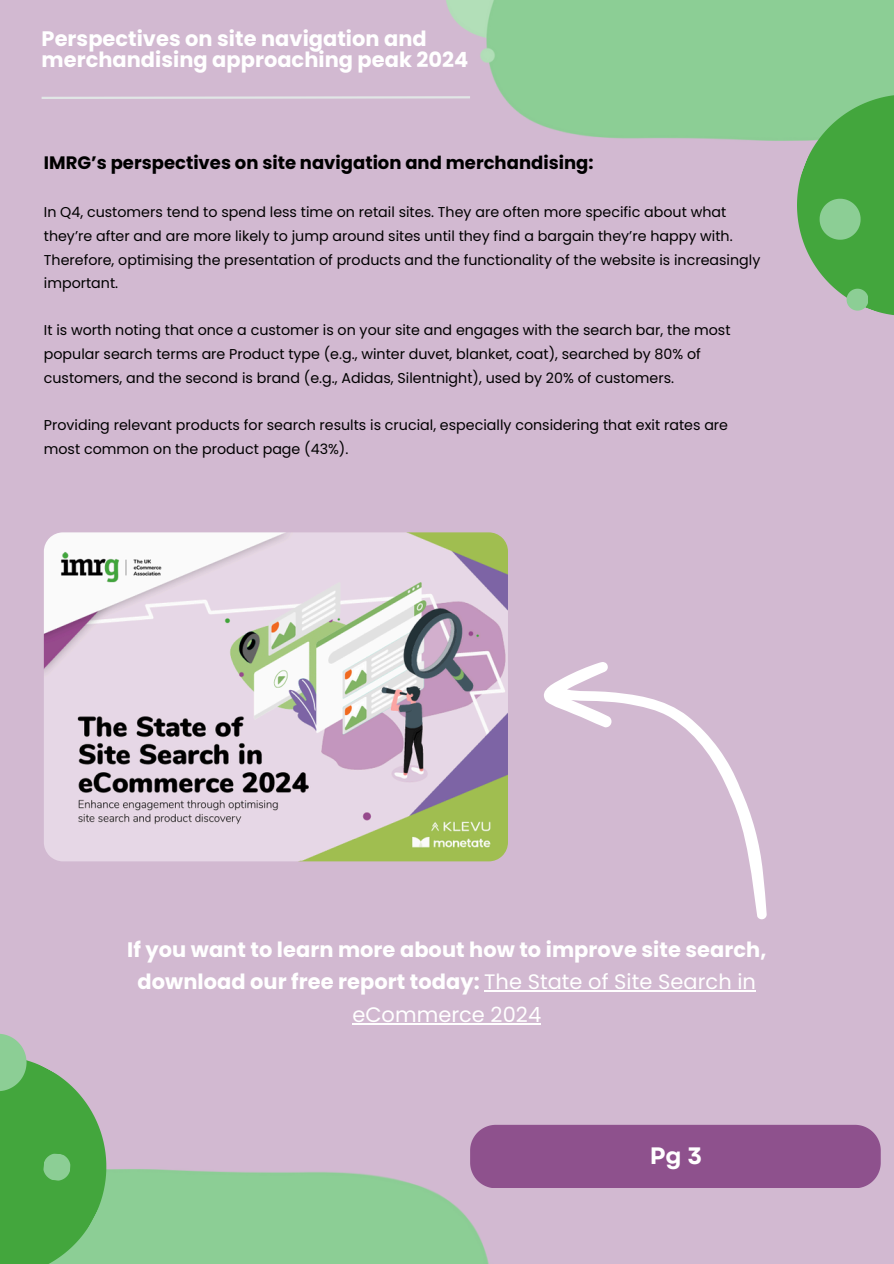
<style>
.page{position:relative;width:894px;height:1264px;background:#fff}
.page>*{position:absolute;margin:0;border:0;box-sizing:border-box;transform-origin:0 0}
.t1{font:700 23.7px "Garet";color:#fff}
.t2{font:700 21px/32.7px "Poppins";color:#fff}
.t3{font:700 18px "Poppins";color:#000}
.t4{font:14.25px/23.7px "Poppins";color:#000}
.s1{font-weight:400}
</style>
<div class="page">
<div style="left:0;top:0;width:893px;height:1263px;background:#d2b9d1"></div>
<img style="left:446px;top:0;width:447px;height:62px">
<img style="left:145px;top:1169px;width:411px;height:94px">
<svg style="left:0;top:1034px;width:145px;height:229px"></svg>
<svg style="left:41px;top:62px;width:852px;height:253px"></svg>
<div style="left:470px;top:1124px;width:410px;height:63px;background:#8e518d"></div>
<img style="left:44px;top:532px;width:464px;height:329px">
<svg style="left:544px;top:662px;width:222px;height:257px"></svg>
<hr style="left:484px;top:990px;width:271px;height:1px;background:#fff">
<hr style="left:352px;top:1022px;width:189px;height:2px;background:#fff">
<p class="t2" style="left:42px;top:27px;width:428px;line-height:21.6px">Perspectives on site navigation and merchandising approaching peak 2024</p>
<p class="t3" style="left:44px;top:150px;width:551px">IMRG’s perspectives on site navigation and merchandising:</p>
<p class="t4" style="left:44px;top:200px;width:717px">In Q4, customers tend to spend less time on retail sites. They are often more specific about what they’re after and are more likely to jump around sites until they find a bargain they’re happy with.<br>Therefore, optimising the presentation of products and the functionality of the website is increasingly important.</p>
<h4 class="t4" style="left:44px;top:318px;width:688px">It is worth noting that once a customer is on your site and engages with the search bar, the most popular search terms are Product type (e.g., winter duvet, blanket, coat), searched by 80% of customers, and the second is brand (e.g., Adidas, Silentnight), used by 20% of customers.</h4>
<p class="t4" style="left:44px;top:413px;width:685px">Providing relevant products for search results is crucial, especially considering that exit rates are most common on the product page (43%).</p>
<p class="t2" style="left:127px;top:932px;width:640px;text-align:center">If you want to learn more about how to improve site search, download our free report today: <span class="s1">The State of Site Search in eCommerce 2024</span></p>
<p class="t1" style="left:649px;top:1138px;width:54px">Pg 3</p>
</div>
